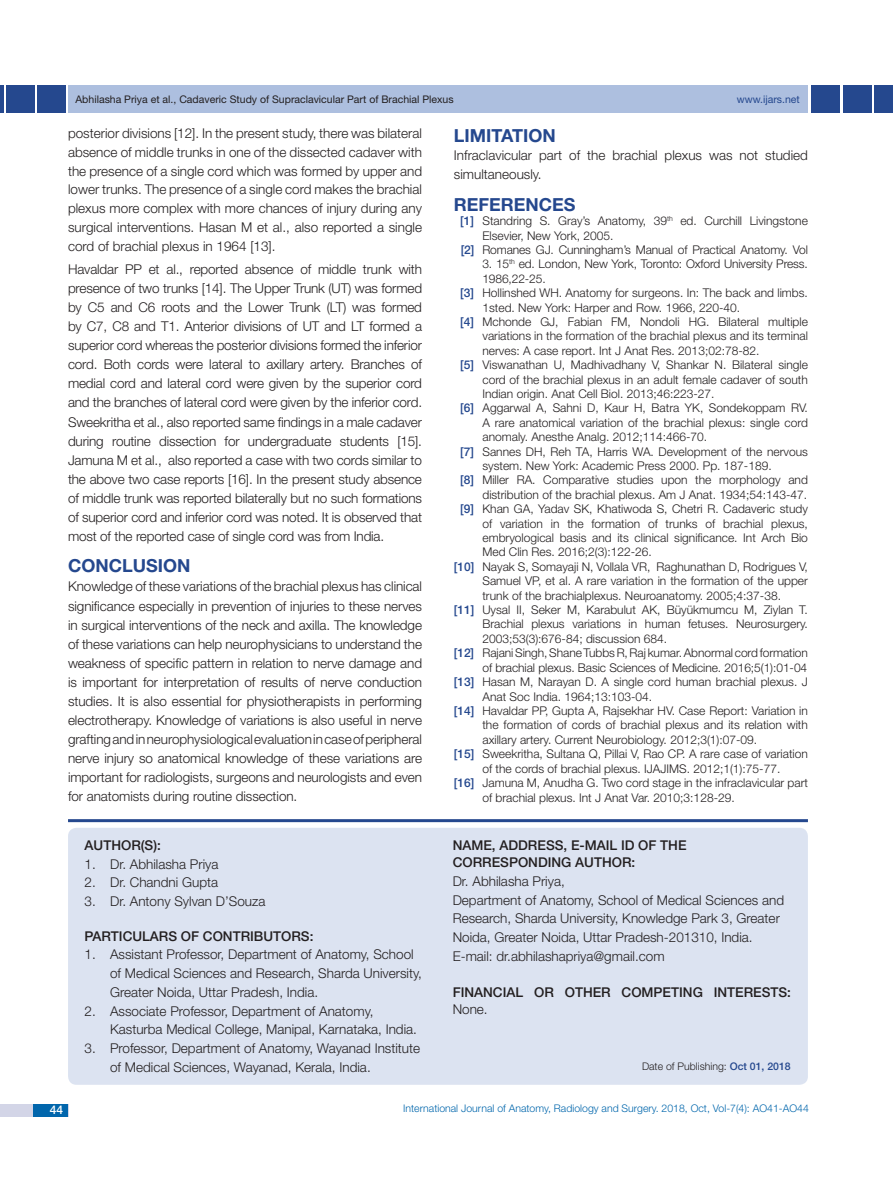
<style>
.page{position:relative;width:893px;height:1191px;background:#fff}
.page>*{position:absolute;margin:0;border:0;box-sizing:border-box;transform-origin:0 0}
.Heading{font:700 18px "Helvetica Neue";color:#25488e}
.Body_Text{font:300 13.5px/19px "Helvetica Neue";color:#231f20}
.t1{font:500 13.5px "Helvetica Neue";color:#231f20}
.Reference_text{font:300 12px/14.4px "Helvetica Neue";color:#231f20;text-align:justify}
.t2{font:500 12px "Helvetica Neue";color:#fff}
.t3{font:300 10.5px "Helvetica Neue";color:#0166ac}
.t4{font:10.5px "Helvetica Neue";color:#231f20}
.t5{font:300 10.5px "Helvetica Neue";color:#231f20}
.t6{font:10.5px "Helvetica Neue";color:#25488e}
.s1{font-weight:500;color:#25488e}
</style>
<div class="page">
<hr style="left:0;top:85px;width:4px;height:28px;background:#25488e">
<div style="left:6px;top:85px;width:29px;height:28px;background:#25488e"></div>
<div style="left:68px;top:85px;width:740px;height:28px;background:#adbfdf"></div>
<div style="left:875px;top:85px;width:18px;height:28px;background:#25488e"></div>
<div style="left:843px;top:85px;width:29px;height:28px;background:#25488e"></div>
<div style="left:811px;top:85px;width:29px;height:28px;background:#25488e"></div>
<div style="left:0;top:1103px;width:68px;height:13px;background:#d3d5e7"></div>
<div style="left:33px;top:1103px;width:35px;height:13px;background:#0166ac"></div>
<div style="left:37px;top:85px;width:29px;height:28px;background:#25488e"></div>
<hr style="left:68px;top:819px;width:740px;height:3px;background:#25488e">
<div style="left:68px;top:827px;width:740px;height:257px;background:#dce3f1;border-radius:9px"></div>
<p class="t4" style="left:76px;top:93px;width:380px">Abhilasha Priya et al., Cadaveric Study of Supraclavicular Part of Brachial Plexus</p>
<p class="t6" style="left:737px;top:93px;width:64px">www.ijars.net</p>
<p class="Body_Text" style="left:68px;top:124px;width:356px;text-align:justify">posterior divisions [12]. In the present study, there was bilateral absence of middle trunks in one of the dissected cadaver with the presence of a single cord which was formed by upper and lower trunks. The presence of a single cord makes the brachial plexus more complex with more chances of injury during any surgical interventions. Hasan M et al., also reported a single cord of brachial plexus in 1964 [13].</p>
<p class="Body_Text" style="left:68px;top:259px;width:356px;text-align:justify">Havaldar PP et al., reported absence of middle trunk with presence of two trunks [14]. The Upper Trunk (UT) was formed by C5 and C6 roots and the Lower Trunk (LT) was formed by C7, C8 and T1. Anterior divisions of UT and LT formed a superior cord whereas the posterior divisions formed the inferior cord. Both cords were lateral to axillary artery. Branches of medial cord and lateral cord were given by the superior cord and the branches of lateral cord were given by the inferior cord.<br>Sweekritha et al., also reported same findings in a male cadaver during routine dissection for undergraduate students [15].<br>Jamuna M et al., also reported a case with two cords similar to the above two case reports [16]. In the present study absence of middle trunk was reported bilaterally but no such formations of superior cord and inferior cord was noted. It is observed that most of the reported case of single cord was from India.</p>
<p class="Heading" style="left:68px;top:555px;width:121px">CONCLUSION</p>
<p class="Body_Text" style="left:68px;top:577px;width:356px;text-align:justify">Knowledge of these variations of the brachial plexus has clinical significance especially in prevention of injuries to these nerves in surgical interventions of the neck and axilla. The knowledge of these variations can help neurophysicians to understand the weakness of specific pattern in relation to nerve damage and is important for interpretation of results of nerve conduction studies. It is also essential for physiotherapists in performing electrotherapy. Knowledge of variations is also useful in nerve grafting and in neurophysiological evaluation in case of peripheral nerve injury so anatomical knowledge of these variations are important for radiologists, surgeons and neurologists and even for anatomists during routine dissection.</p>
<p class="Heading" style="left:454px;top:124px;width:101px">LIMITATION</p>
<p class="Body_Text" style="left:454px;top:146px;width:356px">Infraclavicular part of the brachial plexus was not studied simultaneously.</p>
<p class="Heading" style="left:454px;top:193px;width:26px">REFERE</p>
<p class="Heading" style="left:526px;top:193px;width:27px">NCES</p>
<p class="Reference_text" style="left:482px;top:213px;width:327px;text-indent:-22px"><span class="s1">[1]</span> Standring S. Gray’s Anatomy, 39<sup>th</sup> ed. Curchill Livingstone<br>Elsevier, New York, 2005.</p>
<p class="Reference_text" style="left:461px;top:242px;width:349px"><span class="s1">[2]</span> Romanes GJ. Cunningham’s Manual of Practical Anatomy. Vol</p>
<p class="Reference_text" style="left:482px;top:257px;width:327px">3. 15<sup>th</sup> ed. London, New York, Toronto: Oxford University Press.<br>1986,22-25.</p>
<p class="Reference_text" style="left:482px;top:285px;width:327px;text-indent:-22px"><span class="s1">[3]</span> Hollinshed WH. Anatomy for surgeons. In: The back and limbs.<br>1sted. New York: Harper and Row. 1966, 220-40.</p>
<p class="Reference_text" style="left:482px;top:314px;width:327px;text-indent:-22px"><span class="s1">[4]</span> Mchonde GJ, Fabian FM, Nondoli HG. Bilateral multiple variations in the formation of the brachial plexus and its terminal nerves: A case report. Int J Anat Res. 2013;02:78-82.</p>
<p class="Reference_text" style="left:482px;top:357px;width:327px;text-indent:-22px"><span class="s1">[5]</span> Viswanathan U, Madhivadhany V, Shankar N. Bilateral single cord of the brachial plexus in an adult female cadaver of south Indian origin. Anat Cell Biol. 2013;46:223-27.</p>
<p class="Reference_text" style="left:482px;top:401px;width:327px;text-indent:-22px"><span class="s1">[6]</span> Aggarwal A, Sahni D, Kaur H, Batra YK, Sondekoppam RV.<br>A rare anatomical variation of the brachial plexus: single cord anomaly. Anesthe Analg. 2012;114:466-70.</p>
<p class="Reference_text" style="left:482px;top:444px;width:327px;text-indent:-22px"><span class="s1">[7]</span> Sannes DH, Reh TA, Harris WA. Development of the nervous system. New York: Academic Press 2000. Pp. 187-189.</p>
<p class="Reference_text" style="left:460px;top:473px;width:349px;text-align:right"><span class="s1">[8]</span> Miller RA. Comparative studies upon the morphology and distribution of the brachial plexus. Am J Anat. 1934;54:143-47.</p>
<p class="Reference_text" style="left:482px;top:501px;width:327px;text-indent:-22px"><span class="s1">[9]</span> Khan GA, Yadav SK, Khatiwoda S, Chetri R. Cadaveric study of variation in the formation of trunks of brachial plexus, embryological basis and its clinical significance. Int Arch Bio Med Clin Res. 2016;2(3):122-26.</p>
<p class="Reference_text" style="left:482px;top:559px;width:327px;text-indent:-29px"><span class="s1">[10]</span> Nayak S, Somayaji N, Vollala VR, Raghunathan D, Rodrigues V, Samuel VP, et al. A rare variation in the formation of the upper trunk of the brachialplexus. Neuroanatomy. 2005;4:37-38.</p>
<p class="Reference_text" style="left:482px;top:602px;width:327px;text-indent:-29px"><span class="s1">[11]</span> Uysal II, Seker M, Karabulut AK, Büyükmumcu M, Ziylan T.<br>Brachial plexus variations in human fetuses. Neurosurgery.<br>2003;53(3):676-84; discussion 684.</p>
<p class="Reference_text" style="left:454px;top:645px;width:355px;text-align:right"><span class="s1">[12]</span> Rajani Singh, Shane Tubbs R, Raj kumar. Abnormal cord formation of brachial plexus. Basic Sciences of Medicine. 2016;5(1):01-04</p>
<p class="Reference_text" style="left:482px;top:674px;width:327px;text-indent:-29px"><span class="s1">[13]</span> Hasan M, Narayan D. A single cord human brachial plexus. J<br>Anat Soc India. 1964;13:103-04.</p>
<p class="Reference_text" style="left:482px;top:703px;width:327px;text-indent:-29px"><span class="s1">[14]</span> Havaldar PP, Gupta A, Rajsekhar HV. Case Report: Variation in the formation of cords of brachial plexus and its relation with axillary artery. Current Neurobiology. 2012;3(1):07-09.</p>
<p class="Reference_text" style="left:454px;top:746px;width:355px;text-align:center"><span class="s1">[15]</span> Sweekritha, Sultana Q, Pillai V, Rao CP. A rare case of variation of the cords of brachial plexus. IJAJIMS. 2012;1(1):75-77.</p>
<p class="Reference_text" style="left:482px;top:775px;width:327px;line-height:15px;text-indent:-29px"><span class="s1">[16]</span> Jamuna M, Anudha G. Two cord stage in the infraclavicular part of brachial plexus. Int J Anat Var. 2010;3:128-29.</p>
<p class="t1" style="left:85px;top:837px;width:20px">AUTHOR</p>
<p class="t1" style="left:141px;top:837px;width:22px">(S):</p>
<p class="Body_Text" style="left:85px;top:854px;width:135px">1. Dr. Abhilasha Priya</p>
<p class="Body_Text" style="left:85px;top:872px;width:135px">2. Dr. Chandni Gupta</p>
<p class="Body_Text" style="left:85px;top:891px;width:182px">3. Dr. Antony Sylvan D’Souza</p>
<p class="t1" style="left:85px;top:927px;width:138px">PARTI CULARS OF CONTRIBUTOR</p>
<p class="t1" style="left:301px;top:927px;width:14px">S:</p>
<p class="Body_Text" style="left:110px;top:945px;width:313px;text-indent:-25px">1. Assistant Professor, Department of Anatomy, School of Medical Sciences and Research, Sharda University,<br>Greater Noida, Uttar Pradesh, India.</p>
<p class="Body_Text" style="left:110px;top:1001px;width:308px;text-indent:-25px">2. Associate Professor, Department of Anatomy,<br>Kasturba Medical College, Manipal, Karnataka, India.</p>
<p class="Body_Text" style="left:85px;top:1038px;width:337px">3. Professor, Department of Anatomy, Wayanad Institute</p>
<p class="Body_Text" style="left:110px;top:1057px;width:262px">of Medical Sciences, Wayanad, Kerala, India.</p>
<p class="t1" style="left:453px;top:837px;width:66px">NAME, ADDR</p>
<p class="t1" style="left:537px;top:837px;width:151px">ESS, E-MAIL ID OF TH E</p>
<p class="t1" style="left:453px;top:854px;width:21px">CORR</p>
<p class="t1" style="left:492px;top:854px;width:36px">ESPONDIN</p>
<p class="t1" style="left:561px;top:854px;width:34px">G AUTHOR</p>
<p class="t1" style="left:631px;top:854px;width:5px">:</p>
<p class="Body_Text" style="left:453px;top:871px;width:114px">Dr. Abhilasha Priya,</p>
<p class="Body_Text" style="left:453px;top:890px;width:333px">Department of Anatomy, School of Medical Sciences and<br>Research, Sharda University, Knowledge Park 3, Greater<br>Noida, Greater Noida, Uttar Pradesh-201310, India.</p>
<p class="Body_Text" style="left:453px;top:946px;width:213px">E-mail: dr.abhilashapriya@gmail.com</p>
<p class="t1" style="left:453px;top:984px;width:92px">FINANCIAL OR</p>
<p class="t1" style="left:565px;top:984px;width:10px">OTH</p>
<p class="t1" style="left:593px;top:984px;width:200px">ER COMPETING INTERESTS:</p>
<p class="Body_Text" style="left:453px;top:999px;width:37px">None.</p>
<p class="t5" style="left:642px;top:1059px;width:150px">Date of Publishing: <span class="s1">OCT 01, 2018</span></p>
<p class="t2" style="left:50px;top:1102px;width:15px">44</p>
<p class="t3" style="left:403px;top:1101px;width:407px">International Journal of Anatomy, Radiology and Surgery. 2018, Oct, Vol-7(4): AO41-AO44</p>
</div>
